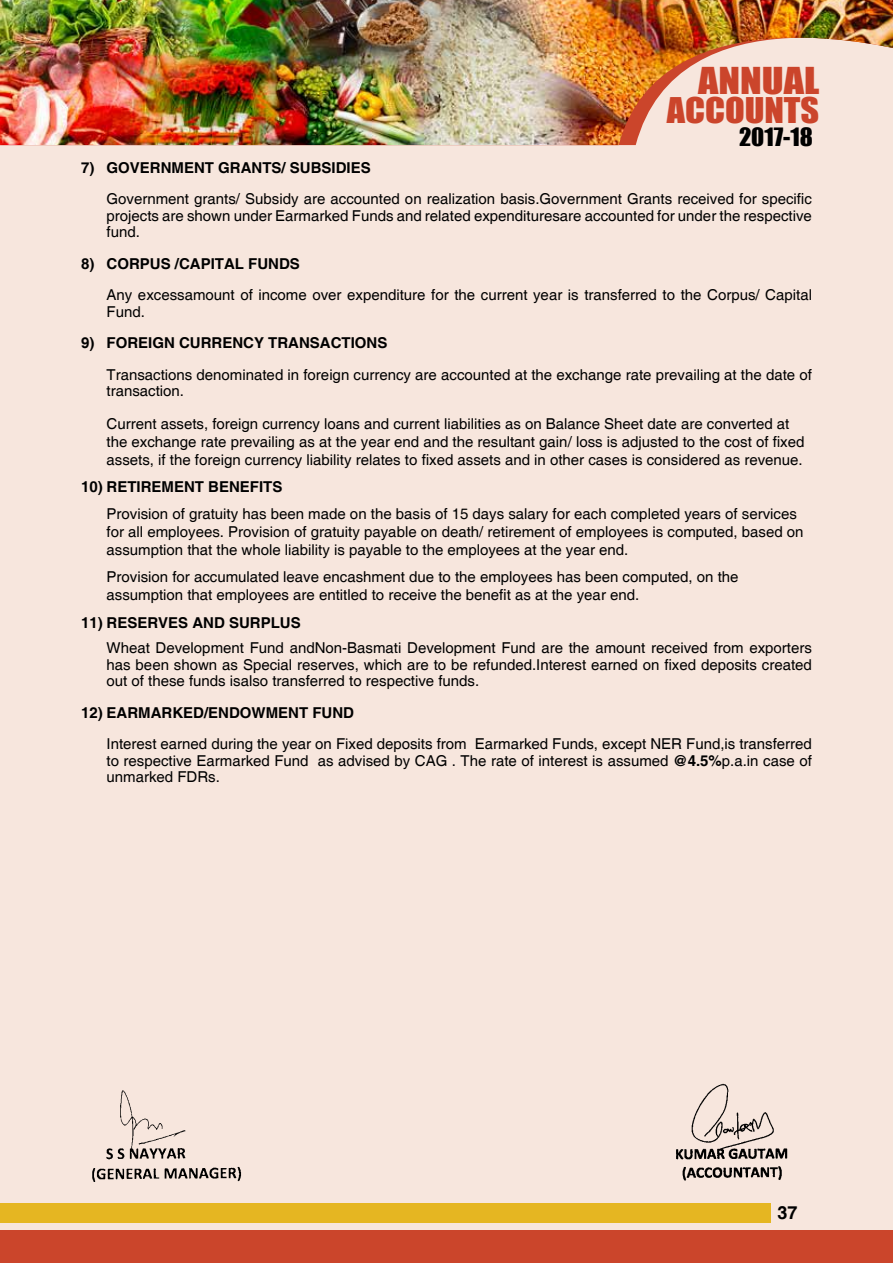
<style>
.page{position:relative;width:893px;height:1263px;background:#f7e6dd}
.page>*{position:absolute;margin:0;border:0;box-sizing:border-box;transform-origin:0 0}
.t1{font:34.05px "Impact";color:#cb452b;scale:1.18 1}
.t2{font:32.55px "Impact";letter-spacing:-.005em;color:#cb452b;scale:1.11 1}
.t3{font:23.25px "Impact";color:#000;scale:1.05 1}
.t4{font:700 18px "Helvetica";color:#000}
.t5{font:15px/16.5px "Helvetica";color:#000}
.t6{font:700 15px "Helvetica";color:#000}
.s1{font-weight:700}
</style>
<div class="page">
<img style="left:0;top:0;width:893px;height:145px">
<div style="left:0;top:1230px;width:893px;height:33px;background:#cb452b"></div>
<div style="left:0;top:1203px;width:770px;height:20px;background:#e5b622"></div>
<img style="left:92px;top:1090px;width:150px;height:92px">
<img style="left:676px;top:1083px;width:112px;height:98px">
<h1 class="t1" style="left:698px;top:54px;width:104px">ANNUAL</h1>
<h2 class="t2" style="left:667px;top:85px;width:139px">ACCOUNTS</h2>
<h3 class="t3" style="left:739px;top:119px;width:72px">2017-18</h3>
<p class="t6" style="left:81px;top:158px;width:291px">7) GOVERNMENT GRANTS/ SUBSIDIES</p>
<p class="t5" style="left:107px;top:191px;width:707px;text-align:justify">Government grants/ Subsidy are accounted on realization basis.Government Grants received for specific projects are shown under Earmarked Funds and related expendituresare accounted for under the respective fund.</p>
<p class="t6" style="left:81px;top:254px;width:26px">8) COR</p>
<p class="t6" style="left:140px;top:254px;width:129px">PUS /CAPITAL FUNDS</p>
<p class="t5" style="left:107px;top:287px;width:707px">Any excessamount of income over expenditure for the current year is transferred to the Corpus/ Capital<br>Fund.</p>
<p class="t6" style="left:81px;top:334px;width:46px">9) FOREIGN</p>
<p class="t6" style="left:179px;top:334px;width:12px">CURRENCY</p>
<p class="t6" style="left:268px;top:334px;width:73px">TRANSACTIONS</p>
<p class="t5" style="left:107px;top:367px;width:707px">Transactions denominated in foreign currency are accounted at the exchange rate prevailing at the date of transaction.</p>
<p class="t5" style="left:107px;top:416px;width:699px;line-height:18px">Current assets, foreign currency loans and current liabilities as on Balance Sheet date are converted at the exchange rate prevailing as at the year end and the resultant gain/ loss is adjusted to the cost of fixed assets, if the foreign currency liability relates to fixed assets and in other cases is considered as revenue.</p>
<p class="t6" style="left:81px;top:478px;width:32px">10) RETIREMENT</p>
<p class="t6" style="left:208px;top:478px;width:22px">BENE</p>
<p class="t6" style="left:250px;top:478px;width:18px">FITS</p>
<p class="t5" style="left:107px;top:506px;width:698px;line-height:18px">Provision of gratuity has been made on the basis of 15 days salary for each completed years of services for all employees. Provision of gratuity payable on death/ retirement of employees is computed, based on assumption that the whole liability is payable to the employees at the year end.</p>
<p class="t5" style="left:107px;top:569px;width:633px;line-height:18px">Provision for accumulated leave encashment due to the employees has been computed, on the assumption that employees are entitled to receive the benefit as at the year end.</p>
<p class="t6" style="left:81px;top:613px;width:33px">11) RESERVES</p>
<p class="t6" style="left:192px;top:613px;width:48px">AND SUR</p>
<p class="t6" style="left:261px;top:613px;width:21px">PLUS</p>
<p class="t5" style="left:107px;top:640px;width:707px;text-align:justify">Wheat Development Fund andNon-Basmati Development Fund are the amount received from exporters has been shown as Special reserves, which are to be refunded.Interest earned on fixed deposits created out of these funds isalso transferred to respective funds.</p>
<p class="t6" style="left:81px;top:703px;width:139px">12) EARMARKED/ENDO</p>
<p class="t6" style="left:252px;top:703px;width:26px">WMENT</p>
<p class="t6" style="left:312px;top:703px;width:21px">FUND</p>
<p class="t5" style="left:107px;top:736px;width:707px;text-align:justify">Interest earned during the year on Fixed deposits from Earmarked Funds, except NER Fund,is transferred to respective Earmarked Fund as advised by CAG . The rate of interest is assumed <span class="s1">@4.5%</span>p.a.in case of unmarked FDRs.</p>
<p class="t4" style="left:777px;top:1202px;width:22px">37</p>
</div>
